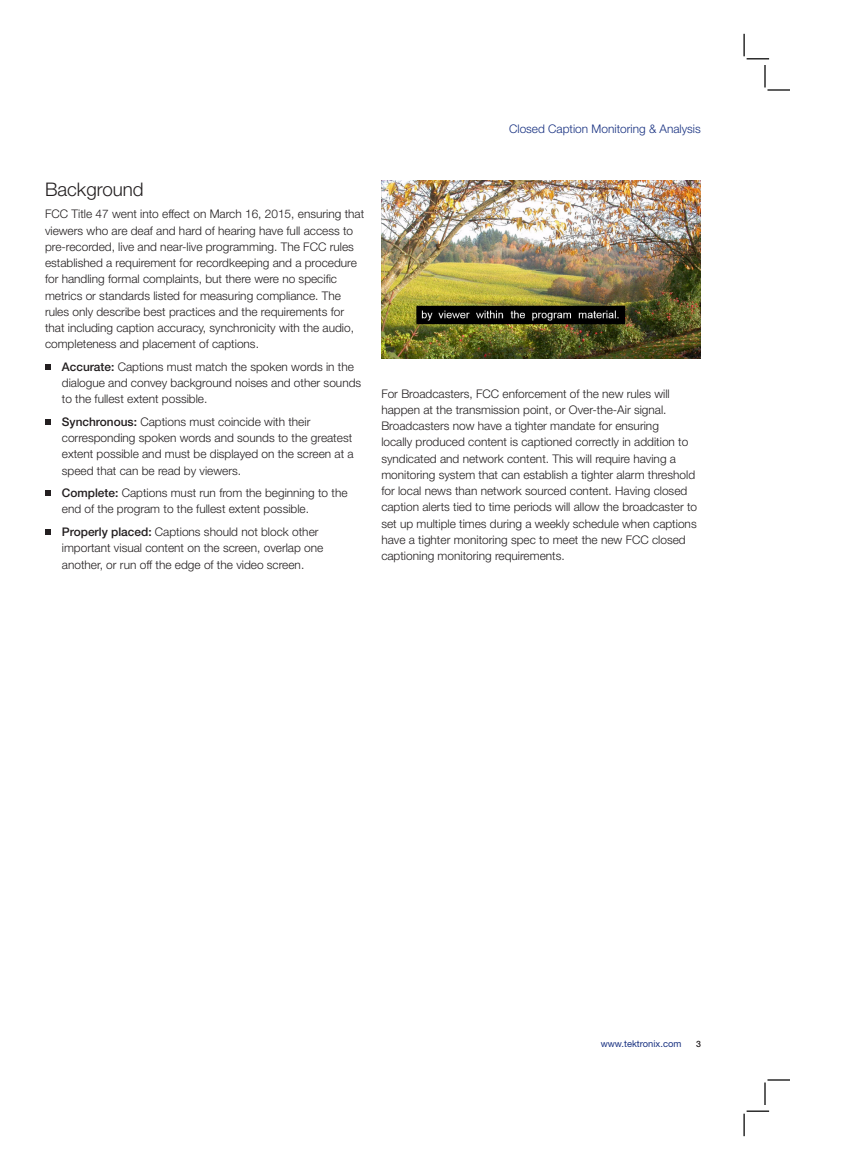
<style>
.page{position:relative;width:855px;height:1170px;background:#fff}
.page>*{position:absolute;margin:0;border:0;box-sizing:border-box;transform-origin:0 0}
.Heading_1{font:300 18.75px "Helvetica Neue";color:#231f20}
.Body_-_regular{font:300 11.88px/16.2px "Helvetica Neue";color:#231f20}
.Body_-_bulleted_list{font:300 11.88px/16.2px "Helvetica Neue";color:#231f20}
.t1{font:300 11.88px "Helvetica Neue";color:#183181}
.t2{font:9.38px "Helvetica Neue";color:#183181}
.t3{font:500 8.75px "Helvetica Neue";color:#231f20}
.s1{font-weight:500}
</style>
<div class="page">
<svg style="left:45px;top:364px;width:5px;height:6px"></svg>
<svg style="left:45px;top:419px;width:5px;height:6px"></svg>
<svg style="left:45px;top:491px;width:5px;height:5px"></svg>
<svg style="left:45px;top:529px;width:5px;height:6px"></svg>
<img style="left:381px;top:181px;width:320px;height:178px">
<hr style="left:743px;top:1114px;width:2px;height:22px;background:#000">
<svg style="left:747px;top:1111px;width:22px;height:1px"></svg>
<svg style="left:747px;top:58px;width:22px;height:1px"></svg>
<hr style="left:743px;top:34px;width:2px;height:22px;background:#000">
<hr style="left:764px;top:1082px;width:2px;height:23px;background:#000">
<hr style="left:768px;top:1079px;width:22px;height:2px;background:#000">
<hr style="left:768px;top:89px;width:22px;height:2px;background:#000">
<hr style="left:764px;top:65px;width:2px;height:23px;background:#000">
<p class="t1" style="left:509px;top:121px;width:193px">Closed Caption Monitoring &amp; Analysis</p>
<p class="Heading_1" style="left:45px;top:178px;width:100px">Background</p>
<p class="Body_-_regular" style="left:45px;top:206px;width:321px">FCC Title 47 went into effect on March 16, 2015, ensuring that viewers who are deaf and hard of hearing have full access to pre-recorded, live and near-live programming. The FCC rules established a requirement for recordkeeping and a procedure for handling formal complaints, but there were no specific metrics or standards listed for measuring compliance. The rules only describe best practices and the requirements for that including caption accuracy, synchronicity with the audio, completeness and placement of captions.</p>
<p class="Body_-_bulleted_list" style="left:62px;top:358px;width:301px"><span class="s1">Accurate:</span> Captions must match the spoken words in the dialogue and convey background noises and other sounds to the fullest extent possible.</p>
<p class="Body_-_bulleted_list" style="left:62px;top:413px;width:293px"><span class="s1">Synchronous:</span> Captions must coincide with their corresponding spoken words and sounds to the greatest extent possible and must be displayed on the screen at a speed that can be read by viewers.</p>
<p class="Body_-_bulleted_list" style="left:62px;top:485px;width:287px"><span class="s1">Complete:</span> Captions must run from the beginning to the end of the program to the fullest extent possible.</p>
<p class="Body_-_bulleted_list" style="left:62px;top:523px;width:263px"><span class="s1">Properly placed:</span> Captions should not block other important visual content on the screen, overlap one another, or run off the edge of the video screen.</p>
<p class="Body_-_regular" style="left:381px;top:385px;width:317px">For Broadcasters, FCC enforcement of the new rules will happen at the transmission point, or Over-the-Air signal.<br>Broadcasters now have a tighter mandate for ensuring<br>locally produced content is captioned correctly in addition to syndicated and network content. This will require having a monitoring system that can establish a tighter alarm threshold for local news than network sourced content. Having closed caption alerts tied to time periods will allow the broadcaster to set up multiple times during a weekly schedule when captions have a tighter monitoring spec to meet the new FCC closed captioning monitoring requirements.</p>
<p class="t2" style="left:601px;top:1038px;width:82px">www.tektronix.com</p>
<p class="t3" style="left:696px;top:1039px;width:6px">3</p>
</div>
